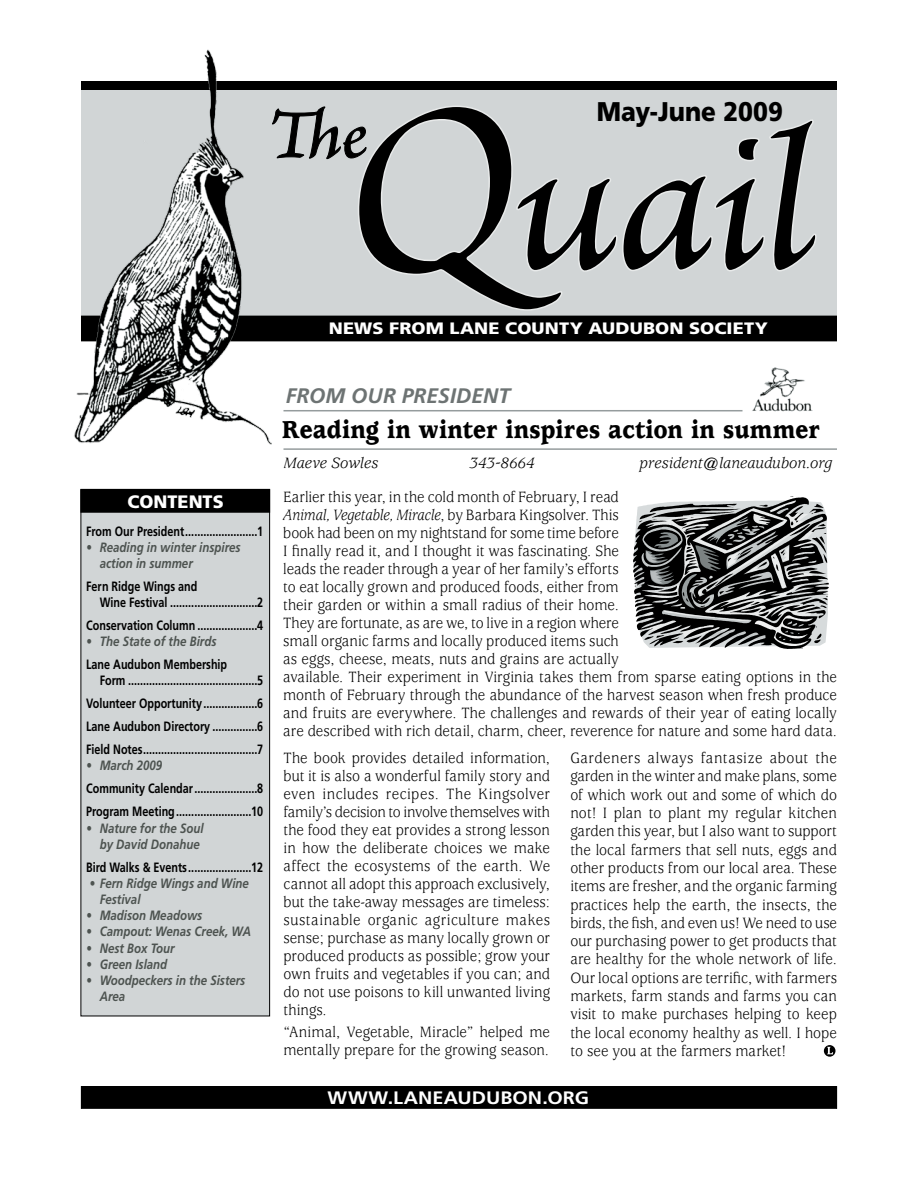
<style>
.page{position:relative;width:918px;height:1188px;background:#fff}
.page>*{position:absolute;margin:0;border:0;box-sizing:border-box;transform-origin:0 0}
.t1{font:italic 500 210px "Brioso Pro";color:#000}
.t2{font:italic 500 72px "Brioso Pro";color:#000}
.t3{font:900 27px "Usherwood";letter-spacing:.005em;color:#000;scale:.9 1}
.t4{font:900 27px "Frutiger";color:#000;scale:.9 1}
.t5{font:italic 700 21px "Frutiger";letter-spacing:.005em;color:#6d7373}
.t6{font:700 18px "Frutiger";color:#fff;scale:1.1 1}
.t7{font:900 18px "Frutiger";color:#fff}
.t8{font:16.5px/18px "Usherwood";color:#000;scale:.9 1}
.t9{font:italic 16.5px "Usherwood";color:#000}
.t10{font:900 16.5px "Frutiger";letter-spacing:.005em;color:#fff;scale:1.1 1}
.t11{font:700 13.5px/23px "Frutiger";color:#000;scale:.8 1}
.t12{font:italic 700 13.5px/16.2px "Frutiger";color:#4d5350;scale:.85 1}
.s1{font-size:253.35px}
.s2{font-style:italic}
</style>
<div class="page">
<div style="left:81px;top:82px;width:756px;height:242px;background:#d1d5d6"></div>
<img style="left:752px;top:367px;width:60px;height:45px">
<div style="left:81px;top:1087px;width:756px;height:21px;background:#000"></div>
<div style="left:81px;top:1086px;width:756px;height:23px;border:1px solid #000"></div>
<div style="left:81px;top:490px;width:189px;height:526px;background:#d1d5d6"></div>
<div style="left:81px;top:489px;width:189px;height:527px;border:1px solid #000"></div>
<div style="left:81px;top:489px;width:189px;height:23px;background:#000"></div>
<div style="left:81px;top:489px;width:189px;height:24px;border:1px solid #000"></div>
<div style="left:81px;top:81px;width:756px;height:9px;background:#000"></div>
<div style="left:82px;top:317px;width:754px;height:23px;background:#000"></div>
<div style="left:81px;top:316px;width:756px;height:25px;border:3px solid #000"></div>
<img style="left:74px;top:49px;width:197px;height:395px">
<svg style="left:272px;top:106px;width:545px;height:205px"></svg>
<hr style="left:284px;top:410px;width:458px;height:1px;background:#959c9d">
<hr style="left:284px;top:448px;width:553px;height:2px;background:#959c9d">
<svg style="left:824px;top:1045px;width:12px;height:12px"></svg>
<svg style="left:827px;top:1047px;width:6px;height:7px"></svg>
<svg style="left:633px;top:496px;width:196px;height:153px;background:#696a6b"></svg>
<h3 class="t4" style="left:597px;top:95px;width:208px">MAY-JUNE 2009</h3>
<h2 class="t2" style="left:269px;top:90px;width:99px">The</h2>
<h1 class="t1" style="left:347px;top:71px;width:468px"><span class="s1">Q</span>uail</h1>
<p class="t10" style="left:329px;top:318px;width:310px">NEWS FROM LANE COUNTY AUDUBON</p>
<p class="t10" style="left:689px;top:318px;width:12px">SOC</p>
<p class="t10" style="left:727px;top:318px;width:39px">IETY</p>
<p class="t7" style="left:128px;top:491px;width:98px">CONTENTS</p>
<p class="t11" style="left:86px;top:519px;width:223px">From Our President........................1</p>
<p class="t12" style="left:100px;top:539px;width:167px;text-indent:-13px">• Reading in winter inspires action in summer</p>
<p class="t11" style="left:100px;top:578px;width:206px;line-height:16.2px;text-indent:-14px">Fern Ridge Wings and<br>Wine Festival .............................2</p>
<p class="t11" style="left:86px;top:614px;width:223px">Conservation Column ....................4</p>
<p class="t12" style="left:86px;top:633px;width:155px">• The State of the Birds</p>
<p class="t11" style="left:100px;top:656px;width:206px;line-height:16.2px;text-indent:-14px">Lane Audubon Membership<br>Form ...........................................5</p>
<p class="t11" style="left:86px;top:692px;width:223px;text-align:justify">Volunteer Opportunity..................6<br>Lane Audubon Directory ...............6<br>Field Notes......................................7</p>
<p class="t12" style="left:86px;top:757px;width:91px">• March 2009</p>
<p class="t11" style="left:86px;top:777px;width:223px">Community Calendar.....................8<br>Program Meeting.........................10</p>
<p class="t12" style="left:86px;top:820px;width:140px;text-align:right">• Nature for the Soul by David Donahue</p>
<p class="t11" style="left:86px;top:855px;width:223px">Bird Walks &amp; Events .....................12</p>
<p class="t12" style="left:100px;top:875px;width:177px;text-indent:-10px">• Fern Ridge Wings and Wine<br>Festival</p>
<p class="t12" style="left:86px;top:907px;width:138px">• Madison Meadows</p>
<p class="t12" style="left:86px;top:924px;width:195px">• Campout: Wenas Creek, WA</p>
<p class="t12" style="left:86px;top:940px;width:106px">• Nest Box Tour</p>
<p class="t12" style="left:86px;top:956px;width:97px">• Green Island</p>
<p class="t12" style="left:100px;top:972px;width:173px;text-indent:-13px">• Woodpeckers in the Sisters<br>Area</p>
<p class="t5" style="left:286px;top:384px;width:226px">from our President</p>
<h3 class="t3" style="left:282px;top:415px;width:599px">Reading in winter inspires action in summer</h3>
<p class="t9" style="left:284px;top:454px;width:96px">Maeve Sowles</p>
<p class="t9" style="left:470px;top:454px;width:67px">343-8664</p>
<p class="t9" style="left:640px;top:454px;width:194px">president@laneaudubon.org</p>
<p class="t8" style="left:283px;top:488px;width:617px">Earlier this year, in the cold month of February, I read<br><span class="s2">Animal, Vegetable, Miracle</span>, by Barbara Kingsolver. This<br>book had been on my nightstand for some time before<br>I finally read it, and I thought it was fascinating. She<br>leads the reader through a year of her family’s efforts<br>to eat locally grown and produced foods, either from<br>their garden or within a small radius of their home.<br>They are fortunate, as are we, to live in a region where<br>small organic farms and locally produced items such<br>as eggs, cheese, meats, nuts and grains are actually<br>available. Their experiment in Virginia takes them from sparse eating options in the month of February through the abundance of the harvest season when fresh produce and fruits are everywhere. The challenges and rewards of their year of eating locally are described with rich detail, charm, cheer, reverence for nature and some hard data.</p>
<p class="t8" style="left:284px;top:750px;width:298px;text-align:justify">The book provides detailed information, but it is also a wonderful family story and even includes recipes. The Kingsolver family’s decision to involve themselves with the food they eat provides a strong lesson in how the deliberate choices we make affect the ecosystems of the earth. We cannot all adopt this approach exclusively, but the take-away messages are timeless: sustainable organic agriculture makes sense; purchase as many locally grown or produced products as possible; grow your own fruits and vegetables if you can; and do not use poisons to kill unwanted living things.</p>
<p class="t8" style="left:284px;top:1024px;width:298px">“Animal, Vegetable, Miracle” helped me mentally prepare for the growing season.</p>
<p class="t8" style="left:570px;top:750px;width:298px;text-align:justify">Gardeners always fantasize about the garden in the winter and make plans, some of which work out and some of which do not! I plan to plant my regular kitchen garden this year, but I also want to support the local farmers that sell nuts, eggs and other products from our local area. These items are fresher, and the organic farming practices help the earth, the insects, the birds, the fish, and even us! We need to use our purchasing power to get products that are healthy for the whole network of life.<br>Our local options are terrific, with farmers markets, farm stands and farms you can visit to make purchases helping to keep the local economy healthy as well. I hope to see you at the farmers market!</p>
<p class="t6" style="left:328px;top:1087px;width:239px">www.laneaudubon.org</p>
</div>
